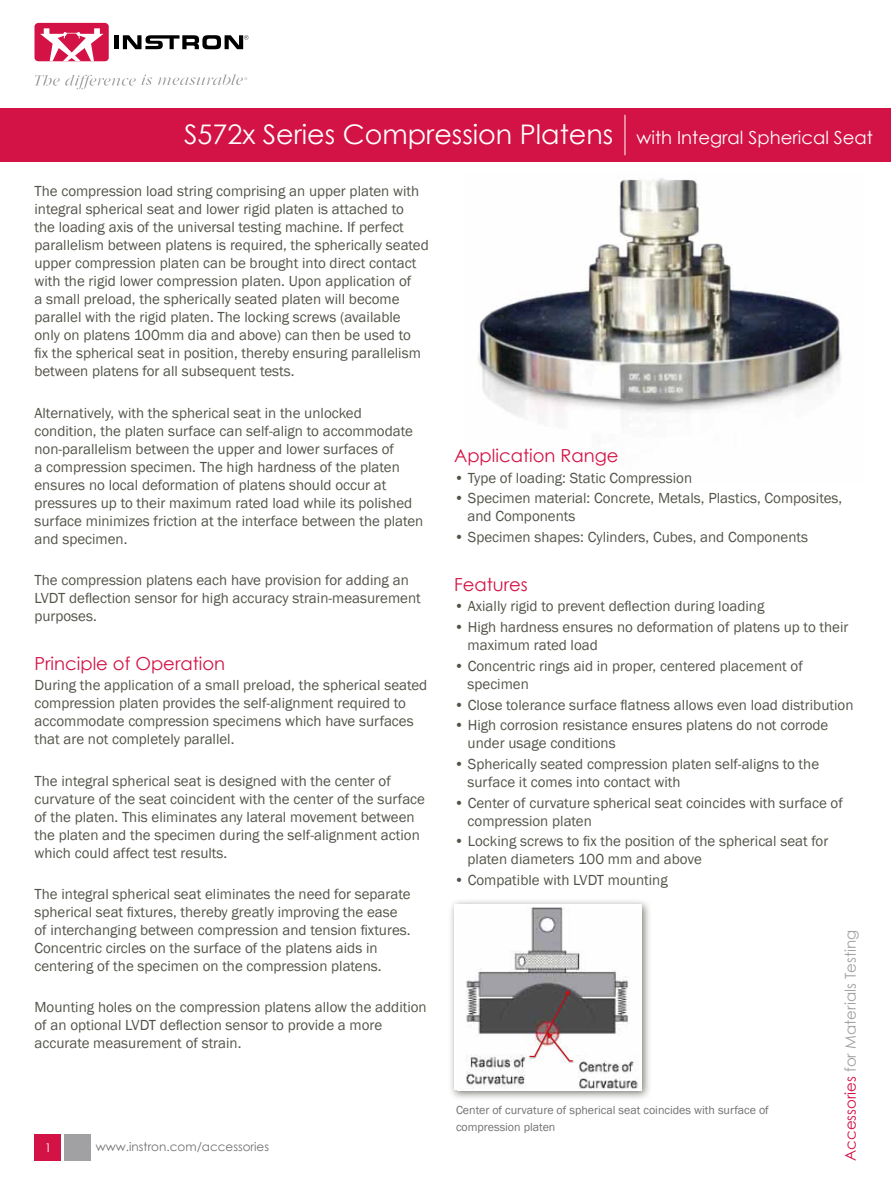
<style>
.page{position:relative;width:891px;height:1188px;background:#fff}
.page>*{position:absolute;margin:0;border:0;box-sizing:border-box;transform-origin:0 0}
.t1{font:27px "Century Gothic";color:#fff}
.t2{font:18px "Century Gothic";color:#d31245}
.t3{font:15px/18px "Franklin Gothic";color:#54534a}
.t4{font:15px "Century Gothic";color:#a1a1a4}
.t5{font:12px/16.5px "Franklin Gothic";color:#717073}
.t6{font:12px "Century Gothic";color:#717073}
.t7{font:12px "Century Gothic";color:#fff}
.s1{font-size:18px}
.s2{color:#d31245}
</style>
<div class="page">
<div style="left:0;top:108px;width:891px;height:54px;background:#d31245"></div>
<div style="left:34px;top:23px;width:75px;height:38px;background:#d31245;border-radius:4px"></div>
<svg style="left:40px;top:28px;width:64px;height:33px"></svg>
<hr style="left:114px;top:35px;width:4px;height:14px;background:#000">
<svg style="left:123px;top:35px;width:125px;height:14px"></svg>
<svg style="left:35px;top:74px;width:212px;height:15px"></svg>
<hr style="left:625px;top:115px;width:1px;height:40px;background:#fff">
<div style="left:34px;top:1134px;width:28px;height:27px;background:#d31245"></div>
<div style="left:64px;top:1134px;width:27px;height:27px;background:#a1a1a4"></div>
<img style="left:477px;top:178px;width:365px;height:239px">
<div style="left:449px;top:899px;width:204px;height:202px;background:#54534a;opacity:.75"></div>
<div style="left:454px;top:904px;width:188px;height:186px;background:#fff"></div>
<img style="left:466px;top:908px;width:172px;height:181px">
<svg style="left:528px;top:990px;width:46px;height:72px"></svg>
<h1 class="t1" style="left:184px;top:115px;width:690px">S572x Series Compression Platens <span class="s1">with Integral Spherical Seat</span></h1>
<p class="t3" style="left:34px;top:182px;width:396px">The compression load string comprising an upper platen with integral spherical seat and lower rigid platen is attached to<br>the loading axis of the universal testing machine. If perfect parallelism between platens is required, the spherically seated upper compression platen can be brought into direct contact with the rigid lower compression platen. Upon application of<br>a small preload, the spherically seated platen will become parallel with the rigid platen. The locking screws (available only on platens 100mm dia and above) can then be used to<br>fix the spherical seat in position, thereby ensuring parallelism between platens for all subsequent tests.</p>
<p class="t3" style="left:34px;top:404px;width:390px">Alternatively, with the spherical seat in the unlocked condition, the platen surface can self-align to accommodate non-parallelism between the upper and lower surfaces of<br>a compression specimen. The high hardness of the platen ensures no local deformation of platens should occur at pressures up to their maximum rated load while its polished surface minimizes friction at the interface between the platen and specimen.</p>
<p class="t3" style="left:34px;top:571px;width:388px">The compression platens each have provision for adding an<br>LVDT deflection sensor for high accuracy strain-measurement purposes.</p>
<p class="t2" style="left:34px;top:650px;width:192px">Principle of Operation</p>
<p class="t3" style="left:34px;top:677px;width:394px">During the application of a small preload, the spherical seated compression platen provides the self-alignment required to accommodate compression specimens which have surfaces that are not completely parallel.</p>
<p class="t3" style="left:34px;top:772px;width:392px">The integral spherical seat is designed with the center of curvature of the seat coincident with the center of the surface of the platen. This eliminates any lateral movement between the platen and the specimen during the self-alignment action which could affect test results.</p>
<p class="t3" style="left:34px;top:885px;width:378px">The integral spherical seat eliminates the need for separate spherical seat fixtures, thereby greatly improving the ease of interchanging between compression and tension fixtures.<br>Concentric circles on the surface of the platens aids in centering of the specimen on the compression platens.</p>
<p class="t3" style="left:34px;top:999px;width:394px">Mounting holes on the compression platens allow the addition of an optional LVDT deflection sensor to provide a more accurate measurement of strain.</p>
<p class="t7" style="left:45px;top:1139px;width:8px">1</p>
<p class="t6" style="left:96px;top:1138px;width:175px">www.instron.com/accessories</p>
<p class="t2" style="left:454px;top:443px;width:166px">Application Range</p>
<p class="t3" style="left:454px;top:469px;width:240px">• Type of loading: Static Compression</p>
<p class="t3" style="left:468px;top:490px;width:376px;text-indent:-14px">• Specimen material: Concrete, Metals, Plastics, Composites, and Components</p>
<p class="t3" style="left:454px;top:528px;width:356px">• Specimen shapes: Cylinders, Cubes, and Components</p>
<p class="t2" style="left:454px;top:572px;width:75px">Features</p>
<p class="t3" style="left:454px;top:598px;width:312px">• Axially rigid to prevent deflection during loading</p>
<p class="t3" style="left:468px;top:618px;width:382px;text-indent:-14px">• High hardness ensures no deformation of platens up to their maximum rated load</p>
<p class="t3" style="left:468px;top:657px;width:337px;text-indent:-14px">• Concentric rings aid in proper, centered placement of specimen</p>
<p class="t3" style="left:454px;top:696px;width:401px">• Close tolerance surface flatness allows even load distribution</p>
<p class="t3" style="left:468px;top:717px;width:362px;text-indent:-14px">• High corrosion resistance ensures platens do not corrode under usage conditions</p>
<p class="t3" style="left:468px;top:755px;width:353px;text-indent:-14px">• Spherically seated compression platen self-aligns to the surface it comes into contact with</p>
<p class="t3" style="left:468px;top:794px;width:377px;text-indent:-14px">• Center of curvature spherical seat coincides with surface of compression platen</p>
<p class="t3" style="left:468px;top:833px;width:362px;text-indent:-14px">• Locking screws to fix the position of the spherical seat for platen diameters 100 mm and above</p>
<p class="t3" style="left:454px;top:871px;width:215px">• Compatible with LVDT mounting</p>
<p class="t5" style="left:456px;top:1102px;width:314px">Center of curvature of spherical seat coincides with surface of compression platen</p>
<p class="t4" style="left:840px;top:1161px;width:233px;rotate:-90deg"><span class="s2">Accessories</span> for Materials Testing</p>
</div>
